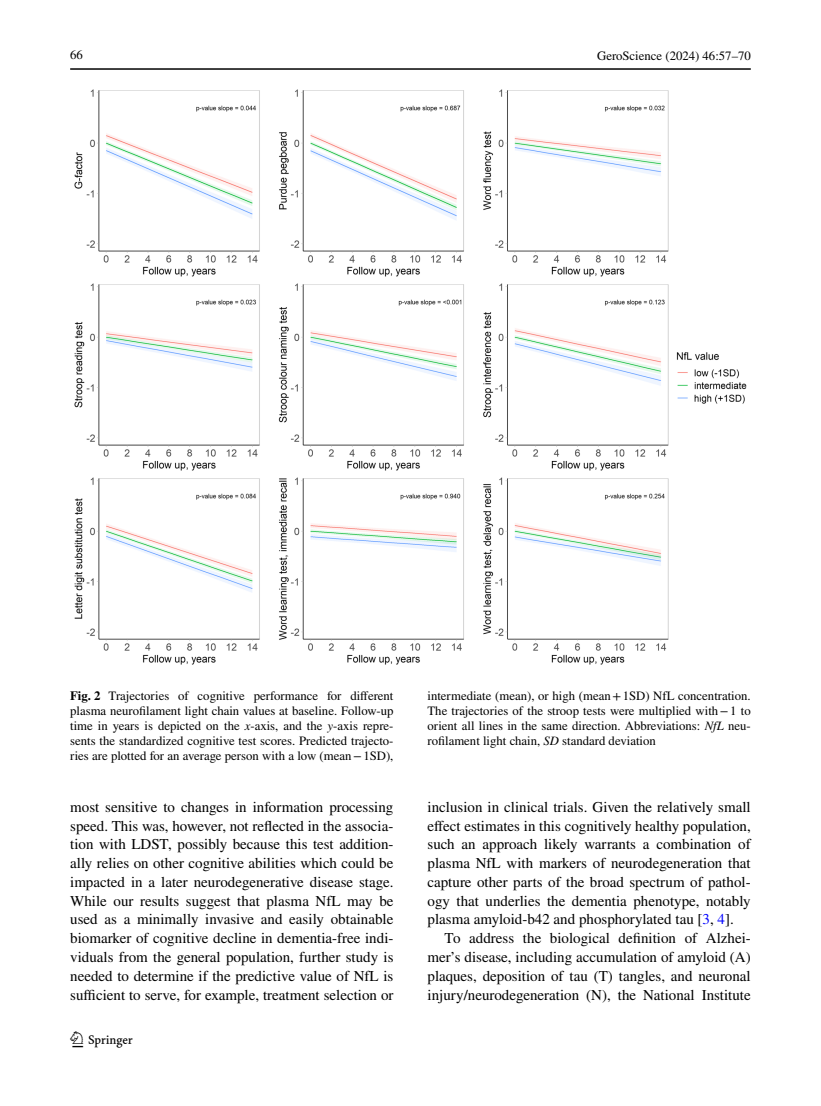
<style>
.page{position:relative;width:821px;height:1106px;background:#fff}
.page>*{position:absolute;margin:0;border:0;box-sizing:border-box;transform-origin:0 0}
.t1{font:22.5px "Springnew Regular 2";color:#000}
.t2{font:15px/18.8px "STIX";color:#000;text-align:justify}
.t3{font:12.75px/15px "STIX";color:#000;text-align:justify}
.s1{font-weight:700}
.s2{font-style:italic}
.s3{color:#00f}
</style>
<div class="page">
<hr style="left:70px;top:68px;width:680px;height:2px;background:#000">
<img style="left:74px;top:89px;width:672px;height:576px">
<p class="t3" style="left:70px;top:48px;width:14px">66</p>
<p class="t3" style="left:597px;top:49px;width:155px">GeroScience (2024) 46:57–70</p>
<p class="t3" style="left:70px;top:689px;width:325px"><span class="s1">Fig. 2</span> Trajectories of cognitive performance for different plasma neurofilament light chain values at baseline. Follow-up time in years is depicted on the <span class="s2">x</span>-axis, and the <span class="s2">y</span>-axis repre&shy;sents the standardized cognitive test scores. Predicted trajecto&shy;ries are plotted for an average person with a low (mean−1SD),</p>
<p class="t3" style="left:427px;top:689px;width:325px">intermediate (mean), or high (mean+1SD) NfL concentration.<br>The trajectories of the stroop tests were multiplied with−1 to orient all lines in the same direction. Abbreviations: <span class="s2">NfL</span> neu&shy;rofilament light chain, <span class="s2">SD</span> standard deviation</p>
<p class="t2" style="left:70px;top:798px;width:325px">most sensitive to changes in information processing speed. This was, however, not reflected in the associa&shy;tion with LDST, possibly because this test addition&shy;ally relies on other cognitive abilities which could be impacted in a later neurodegenerative disease stage.<br>While our results suggest that plasma NfL may be used as a minimally invasive and easily obtainable biomarker of cognitive decline in dementia-free indi&shy;viduals from the general population, further study is needed to determine if the predictive value of NfL is sufficient to serve, for example, treatment selection or</p>
<p class="t2" style="left:427px;top:798px;width:325px">inclusion in clinical trials. Given the relatively small effect estimates in this cognitively healthy population, such an approach likely warrants a combination of plasma NfL with markers of neurodegeneration that capture other parts of the broad spectrum of pathol&shy;ogy that underlies the dementia phenotype, notably plasma amyloid-b42 and phosphorylated tau [<span class="s3">3</span>, <span class="s3">4</span>].</p>
<p class="t2" style="left:427px;top:929px;width:325px;text-indent:17px">To address the biological definition of Alzhei&shy;mer’s disease, including accumulation of amyloid (A) plaques, deposition of tau (T) tangles, and neuronal injury/neurodegeneration (N), the National Institute</p>
<h1 class="t1" style="left:72px;top:1031px;width:62px">1 3</h1>
</div>
